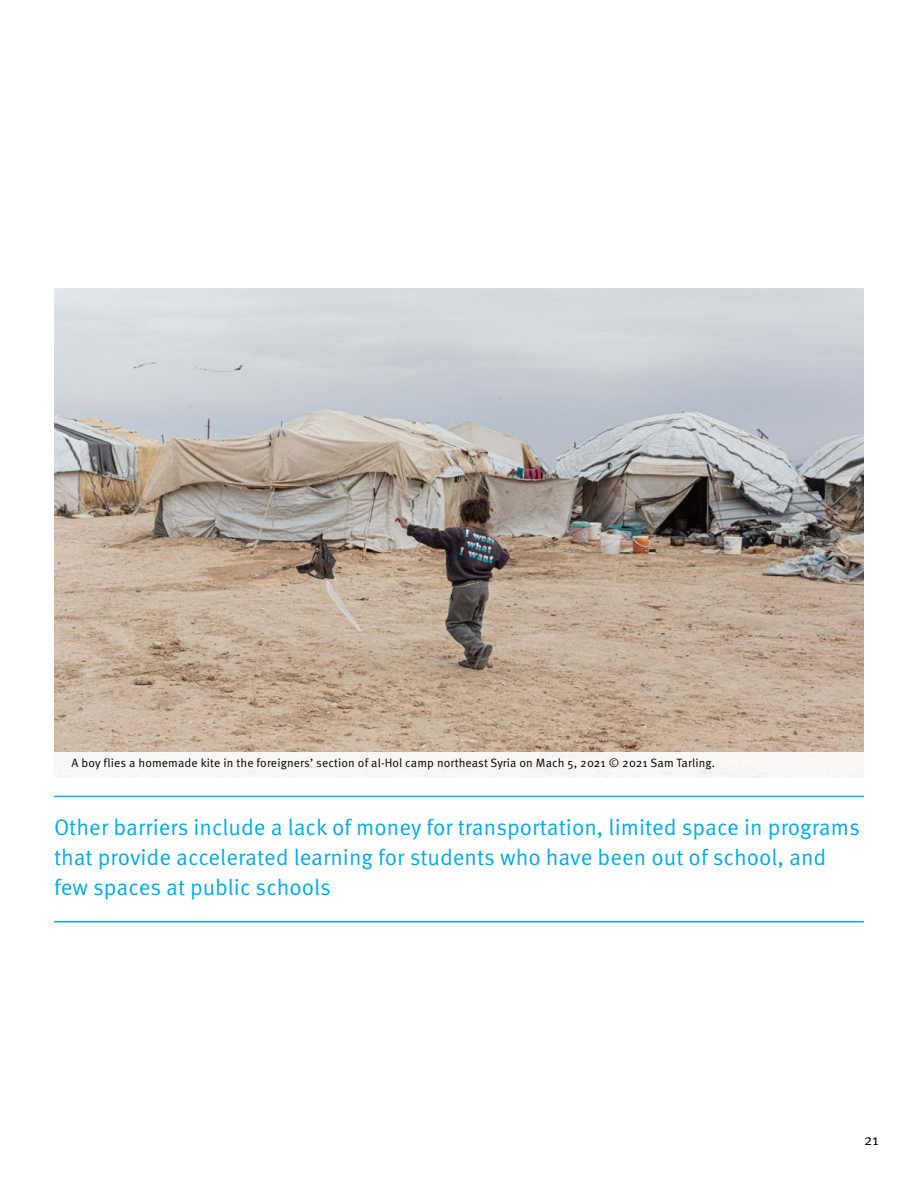
<style>
.page{position:relative;width:918px;height:1188px;background:#fff}
.page>*{position:absolute;margin:0;border:0;box-sizing:border-box;transform-origin:0 0}
.t1{font:22.5px/30px "Meta Pro Norm";color:#00aeef}
.t2{font:15px "Meta Pro Norm";color:#000}
.t3{font:12px "Meta Pro Norm";letter-spacing:.01em;color:#000}
</style>
<div class="page">
<img style="left:54px;top:288px;width:810px;height:464px">
<hr style="left:54px;top:796px;width:810px;height:1px;background:#00aeef">
<hr style="left:54px;top:921px;width:810px;height:1px;background:#00aeef">
<div style="left:54px;top:752px;width:810px;height:25px;background:#f9f7f5"></div>
<p class="t3" style="left:72px;top:753px;width:645px">A boy flies a homemade kite in the foreigners’ section of al-Hol camp northeast Syria on Mach 5, 2021 © 2021 Sam Tarling.</p>
<p class="t1" style="left:54px;top:811px;width:807px">Other barriers include a lack of money for transportation, limited space in programs that provide accelerated learning for students who have been out of school, and few spaces at public schools</p>
<p class="t2" style="left:864px;top:1129px;width:16px">21</p>
</div>
